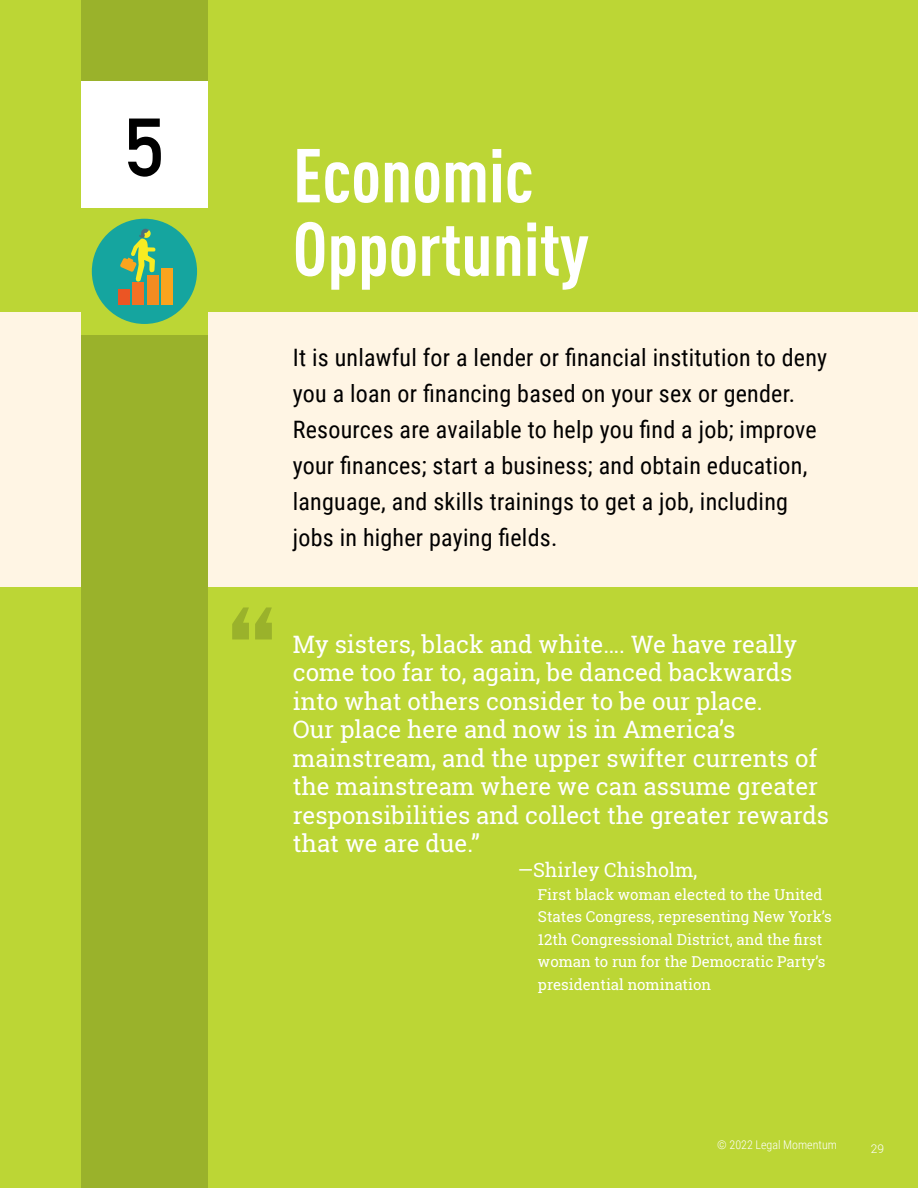
<style>
.page{position:relative;width:918px;height:1188px;background:#bcd635}
.page>*{position:absolute;margin:0;border:0;box-sizing:border-box;transform-origin:0 0}
.t1{font:700 81px "DIN Alternate";color:#000}
.t2{font:700 condensed 75px/73.5px "DIN Pro";color:#fff}
.t3{font:24px/28.5px "Roboto Slab";color:#fff}
.t4{font:24px/36px "Roboto Condensed";letter-spacing:.01em;color:#000}
.t5{font:19.5px "Roboto Slab";color:#fff}
.t6{font:15px/22.5px "Roboto Slab";color:#fff}
.t7{font:300 12px "Roboto Condensed";color:#fff}
.t8{font:300 12px "Roboto";color:#fff}
</style>
<div class="page">
<div style="left:0;top:312px;width:918px;height:275px;background:#fff5e4"></div>
<div style="left:81px;top:0;width:127px;height:1188px;background:#9ab22b"></div>
<svg style="left:232px;top:608px;width:40px;height:31px"></svg>
<div style="left:81px;top:81px;width:127px;height:127px;background:#fff"></div>
<div style="left:81px;top:208px;width:127px;height:127px;background:#bcd635"></div>
<div style="left:92px;top:219px;width:105px;height:105px;background:#15a59f;border-radius:50%"></div>
<div style="left:161px;top:268px;width:11px;height:37px;background:#faa41d"></div>
<div style="left:147px;top:276px;width:11px;height:29px;background:#f38c20"></div>
<div style="left:118px;top:290px;width:12px;height:15px;background:#eb5524"></div>
<div style="left:133px;top:283px;width:11px;height:22px;background:#f37124"></div>
<svg style="left:120px;top:229px;width:36px;height:53px"></svg>
<h1 class="t1" style="left:125px;top:86px;width:40px">5</h1>
<h2 class="t2" style="left:293px;top:132px;width:298px">Economic<br>Opportunity</h2>
<p class="t4" style="left:293px;top:338px;width:536px">It is unlawful for a lender or financial institution to deny you a loan or financing based on your sex or gender.<br>Resources are available to help you find a job; improve your finances; start a business; and obtain education, language, and skills trainings to get a job, including jobs in higher paying fields.</p>
<p class="t3" style="left:293px;top:630px;width:538px">My sisters, black and white…. We have really come too far to, again, be danced backwards into what others consider to be our place.<br>Our place here and now is in America’s mainstream, and the upper swifter currents of the mainstream where we can assume greater responsibilities and collect the greater rewards that we are due.”</p>
<p class="t5" style="left:518px;top:857px;width:181px">—Shirley Chisholm,</p>
<p class="t6" style="left:538px;top:883px;width:295px">First black woman elected to the United States Congress, representing New York’s 12th Congressional District, and the first woman to run for the Democratic Party’s presidential nomination</p>
<p class="t7" style="left:717px;top:1136px;width:121px">© 2022 Legal Momentum</p>
<p class="t8" style="left:871px;top:1140px;width:15px">29</p>
</div>
